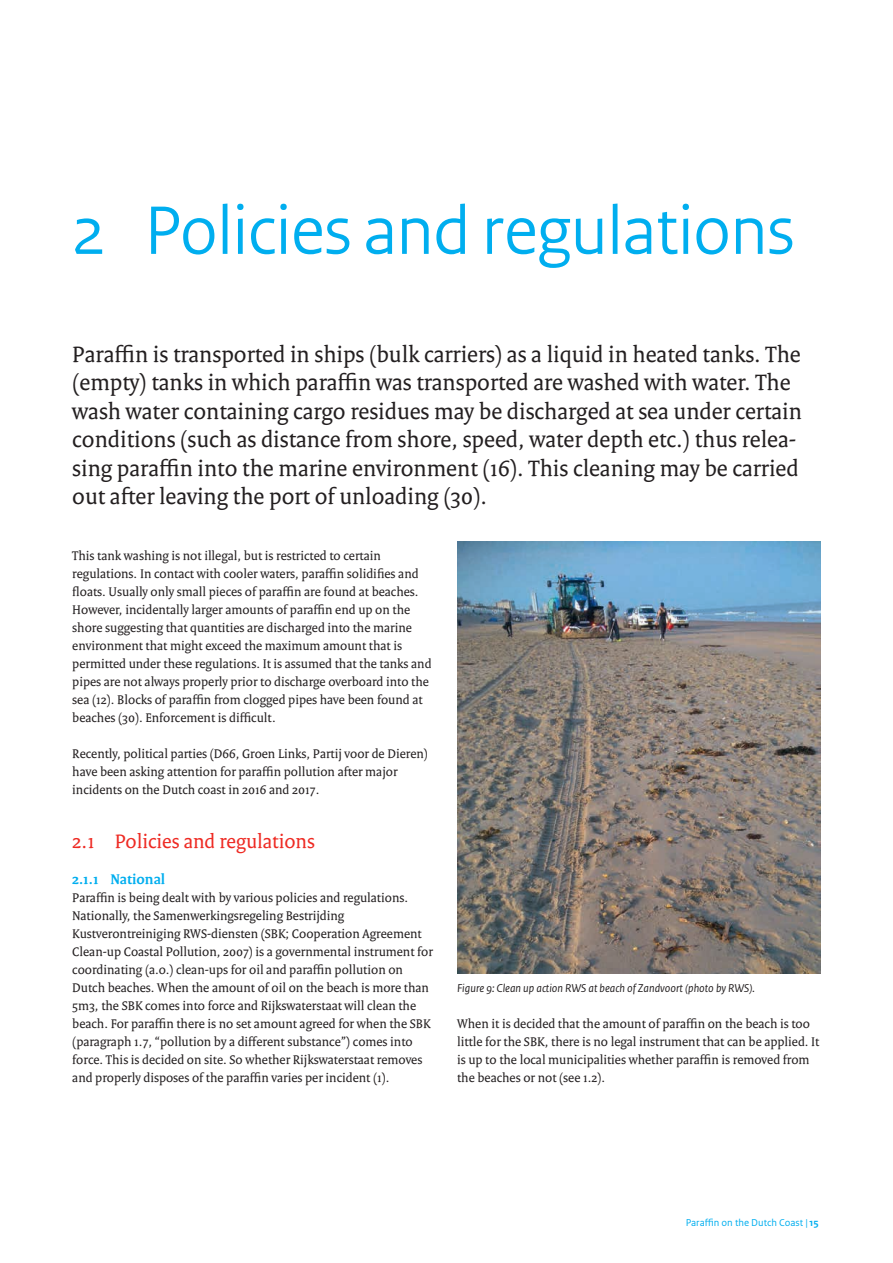
<style>
.page{position:relative;width:893px;height:1263px;background:#fff}
.page>*{position:absolute;margin:0;border:0;box-sizing:border-box;transform-origin:0 0}
._02_RO_Titel_Hoofdst{font:72px "Rijksoverheid Sans Heading";color:#00aeef}
._09_RO_Inleiding_Hoo{font:24px/28.5px "Rijksoverheid Serif";color:#231f20}
._04_RO_Paragraafkop{font:21px "Rijksoverheid Serif";color:#ee2a23}
._05_RO_Alineakop{font:700 15px "Rijksoverheid Serif";color:#00aeef}
._10_RO_Broodtekst{font:13.5px/18px "Rijksoverheid Serif";color:#231f20}
._13_RO_Fotobijschrif{font:italic 12px "Rijksoverheid Sans Text";color:#231f20}
.t1{font:10.5px "Rijksoverheid Sans Text";color:#00aeef}
.s1{font-weight:700}
</style>
<div class="page">
<img style="left:457px;top:542px;width:364px;height:432px">
<p class="_02_RO_Titel_Hoofdst" style="left:72px;top:189px;width:724px">2 Policies and regulations</p>
<p class="_09_RO_Inleiding_Hoo" style="left:72px;top:340px;width:731px">Paraffin is transported in ships (bulk carriers) as a liquid in heated tanks. The (empty) tanks in which paraffin was transported are washed with water. The wash water containing cargo residues may be discharged at sea under certain conditions (such as distance from shore, speed, water depth etc.) thus relea&shy;sing paraffin into the marine environment (16). This cleaning may be carried out after leaving the port of unloading (30).</p>
<p class="_10_RO_Broodtekst" style="left:72px;top:546px;width:361px">This tank washing is not illegal, but is restricted to certain regulations. In contact with cooler waters, paraffin solidifies and floats. Usually only small pieces of paraffin are found at beaches.<br>However, incidentally larger amounts of paraffin end up on the shore suggesting that quantities are discharged into the marine environment that might exceed the maximum amount that is permitted under these regulations. It is assumed that the tanks and pipes are not always properly prior to discharge overboard into the sea (12). Blocks of paraffin from clogged pipes have been found at beaches (30). Enforcement is difficult.</p>
<p class="_10_RO_Broodtekst" style="left:72px;top:744px;width:357px">Recently, political parties (D66, Groen Links, Partij voor de Dieren) have been asking attention for paraffin pollution after major incidents on the Dutch coast in 2016 and 2017.</p>
<p class="_04_RO_Paragraafkop" style="left:72px;top:829px;width:244px">2.1 Policies and regulations</p>
<p class="_05_RO_Alineakop" style="left:72px;top:870px;width:94px">2.1.1 National</p>
<p class="_10_RO_Broodtekst" style="left:72px;top:888px;width:362px">Paraffin is being dealt with by various policies and regulations.<br>Nationally, the Samenwerkingsregeling Bestrijding Kustverontreiniging RWS-diensten (SBK; Cooperation Agreement Clean-up Coastal Pollution, 2007) is a governmental instrument for coordinating (a.o.) clean-ups for oil and paraffin pollution on Dutch beaches. When the amount of oil on the beach is more than 5m3, the SBK comes into force and Rijkswaterstaat will clean the beach. For paraffin there is no set amount agreed for when the SBK (paragraph 1.7, “pollution by a different substance”) comes into force. This is decided on site. So whether Rijkswaterstaat removes and properly disposes of the paraffin varies per incident (1).</p>
<p class="_13_RO_Fotobijschrif" style="left:457px;top:981px;width:299px">Figure 9: Clean up action RWS at beach of Zandvoort (photo by RWS).</p>
<p class="_10_RO_Broodtekst" style="left:457px;top:1014px;width:364px">When it is decided that the amount of paraffin on the beach is too little for the SBK, there is no legal instrument that can be applied. It is up to the local municipalities whether paraffin is removed from the beaches or not (see 1.2).</p>
<p class="t1" style="left:686px;top:1216px;width:135px">Paraffin on the Dutch Coast | <span class="s1">15</span></p>
</div>
